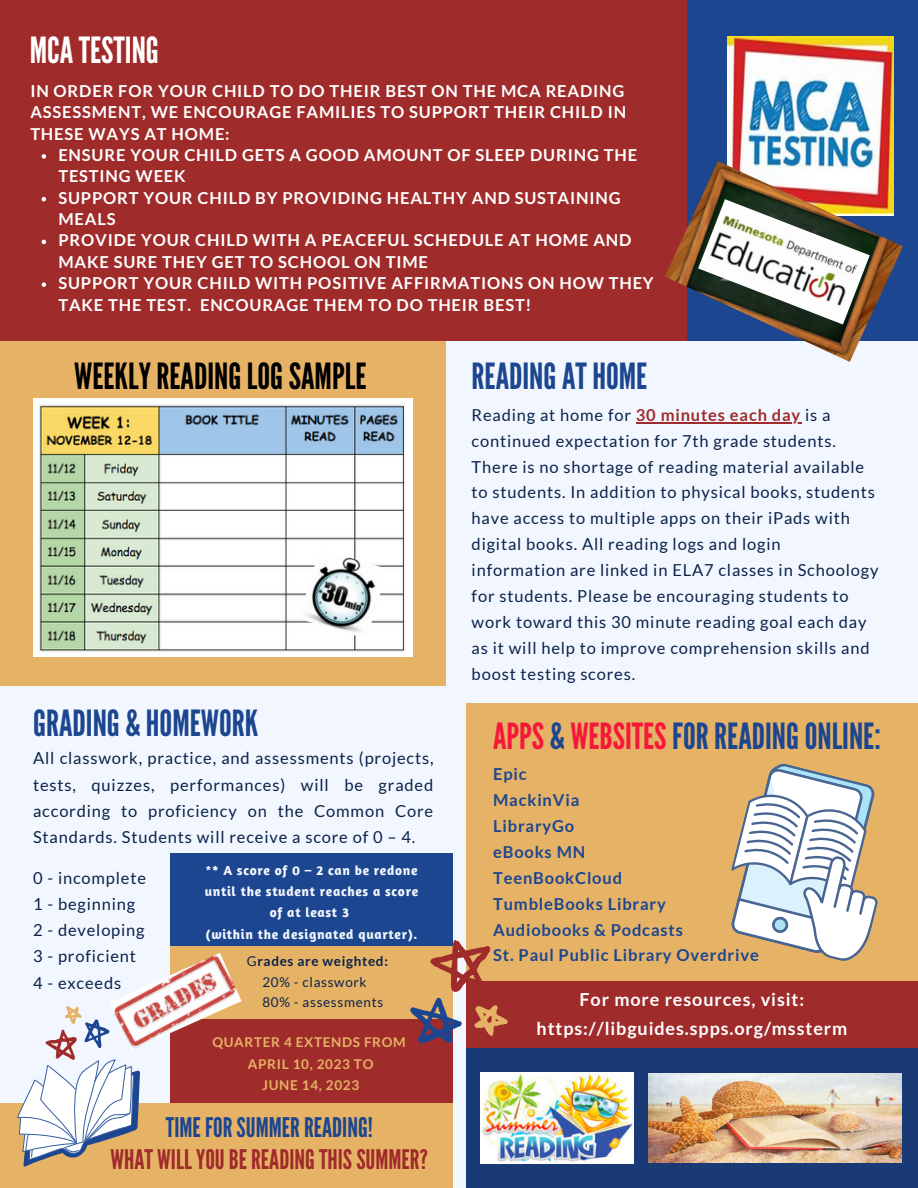
<style>
.page{position:relative;width:918px;height:1188px;background:#f2f7ff}
.page>*{position:absolute;margin:0;border:0;box-sizing:border-box;transform-origin:0 0}
.t1{font:36px "League Gothic";color:#1d4690}
.t2{font:36px "League Gothic";color:#000}
.t3{font:36px "League Gothic";color:#fff}
.t4{font:27px "League Gothic";color:#9f2b2b}
.t5{font:27px "League Gothic";color:#1d4690}
.t6{font:700 18px/28.7px "Lato";letter-spacing:.05em;color:#fff;text-align:center}
.t7{font:16.5px/25.8px "Lato";letter-spacing:.05em;color:#0b224b}
.t8{font:700 16.5px/21.3px "Lato";letter-spacing:.05em;color:#fff}
.t9{font:700 16.5px/25.8px "Lato";letter-spacing:.05em;color:#1d4690}
.t10{font:700 13.5px/21.3px "Amaranth";letter-spacing:.05em;color:#f2f7ff;text-align:center}
.t11{font:700 13.5px/21.3px "Lato";letter-spacing:.05em;color:#e6b366;text-align:center}
.t12{font:700 13.5px/21.3px "Lato";letter-spacing:.05em;color:#0b224b;text-align:center}
.t13{font:13.5px "Lato";letter-spacing:.05em;color:#0b224b}
.s1{font-weight:400}
.s2{font-weight:700;color:#9f2b2b}
.s3{color:#f6183b}
</style>
<div class="page">
<div style="left:683px;top:0;width:235px;height:341px;background:#1d4690"></div>
<div style="left:0;top:0;width:686px;height:341px;background:#9f2b2b"></div>
<svg style="left:42px;top:154px;width:4px;height:5px"></svg>
<svg style="left:42px;top:197px;width:4px;height:4px"></svg>
<svg style="left:42px;top:240px;width:4px;height:4px"></svg>
<svg style="left:42px;top:282px;width:4px;height:5px"></svg>
<div style="left:466px;top:1048px;width:452px;height:140px;background:#193a74"></div>
<img style="left:727px;top:36px;width:167px;height:125px">
<img style="left:665px;top:161px;width:238px;height:201px">
<img style="left:698px;top:199px;width:172px;height:126px">
<div style="left:0;top:341px;width:446px;height:344px;background:#e6b366"></div>
<img style="left:33px;top:399px;width:379px;height:258px">
<img style="left:299px;top:549px;width:89px;height:90px">
<div style="left:466px;top:703px;width:452px;height:279px;background:#e6b366"></div>
<svg style="left:731px;top:763px;width:147px;height:198px"></svg>
<div style="left:466px;top:981px;width:452px;height:67px;background:#9f2b2b"></div>
<div style="left:170px;top:853px;width:283px;height:98px;background:#1d4690"></div>
<div style="left:170px;top:947px;width:283px;height:73px;background:#e6b366"></div>
<div style="left:170px;top:1019px;width:283px;height:86px;background:#9f2b2b"></div>
<div style="left:0;top:1104px;width:452px;height:84px;background:#e6b366"></div>
<img style="left:113px;top:953px;width:129px;height:81px">
<hr style="left:636px;top:422px;width:165px;height:1px;background:#9f2b2b">
<svg style="left:399px;top:940px;width:109px;height:104px"></svg>
<svg style="left:0;top:1002px;width:167px;height:165px"></svg>
<img style="left:481px;top:1072px;width:153px;height:91px">
<img style="left:649px;top:1074px;width:253px;height:89px">
<h1 class="t3" style="left:30px;top:29px;width:130px">MCATESTING</h1>
<p class="t8" style="left:30px;top:80px;width:597px;text-align:justify">IN ORDER FOR YOUR CHILD TO DO THEIR BEST ON THE MCA READING ASSESSMENT, WE ENCOURAGE FAMILIES TO SUPPORT THEIR CHILD IN THESE WAYS AT HOME:</p>
<p class="t8" style="left:58px;top:144px;width:597px">ENSURE YOUR CHILD GETS A GOOD AMOUNT OF SLEEP DURING THE TESTING WEEK<br>SUPPORT YOUR CHILD BY PROVIDING HEALTHY AND SUSTAINING MEALS<br>PROVIDE YOUR CHILD WITH A PEACEFUL SCHEDULE AT HOME AND MAKE SURE THEY GET TO SCHOOL ON TIME<br>SUPPORT YOUR CHILD WITH POSITIVE AFFIRMATIONS ON HOW THEY TAKE THE TEST. ENCOURAGE THEM TO DO THEIR BEST!</p>
<h1 class="t2" style="left:74px;top:355px;width:294px">WEEKLYREADINGLOGSAMPLE</h1>
<h1 class="t1" style="left:33px;top:702px;width:227px">GRADING &amp; HOMEWORK</h1>
<p class="t7" style="left:33px;top:745px;width:402px;line-height:26.2px;text-align:justify">All classwork, practice, and assessments (projects, tests, quizzes, performances) will be graded according to proficiency on the Common Core Standards. Students will receive a score of 0 – 4.</p>
<p class="t7" style="left:33px;top:864px;width:114px;line-height:26.2px">0 - incomplete<br>1 - beginning<br>2 - developing<br>3 - proficient<br>4 - exceeds</p>
<p class="t10" style="left:205px;top:859px;width:215px"><span class="s1">*</span>* A score of 0 – 2 can be redone until the student reaches a score of at least 3<br>(within the designated quarter).</p>
<p class="t12" style="left:247px;top:950px;width:143px"><span class="s1">G</span>rades are weighted:<br><span class="s1">20% - classwork</span></p>
<p class="t13" style="left:262px;top:993px;width:122px">80% - assessments</p>
<p class="t11" style="left:212px;top:1031px;width:195px">QUARTER 4 EXTENDS FROM<br>APRIL 10, 2023 TO<br>JUNE 14, 2023</p>
<h2 class="t5" style="left:166px;top:1112px;width:208px">TIME FORSUMMERREADING!</h2>
<h2 class="t4" style="left:111px;top:1143px;width:319px">WHAT WILLYOUBEREADINGTHISSUMMER?</h2>
<h1 class="t1" style="left:472px;top:355px;width:177px">READINGATHOME</h1>
<p class="t7" style="left:472px;top:402px;width:408px">Reading at home for <span class="s2">30 minutes each day</span> is a continued expectation for 7th grade students.<br>There is no shortage of reading material available to students. In addition to physical books, students have access to multiple apps on their iPads with digital books. All reading logs and login<br>information are linked in ELA7 classes in Schoology for students. Please be encouraging students to work toward this 30 minute reading goal each day as it will help to improve comprehension skills and boost testing scores.</p>
<h1 class="t1" style="left:493px;top:715px;width:389px"><span class="s3">APPS</span> &amp; <span class="s3">WEBSITES</span>FORREADINGONLINE:</h1>
<p class="t9" style="left:493px;top:761px;width:267px">Epic<br>MackinVia<br>LibraryGo<br>eBooks MN<br>TeenBookCloud<br>TumbleBooks Library<br>Audiobooks &amp; Podcasts<br>St. Paul Public Library Overdrive</p>
<p class="t6" style="left:537px;top:985px;width:312px">For more resources, visit: https://libguides.spps.org/mssterm</p>
</div>
